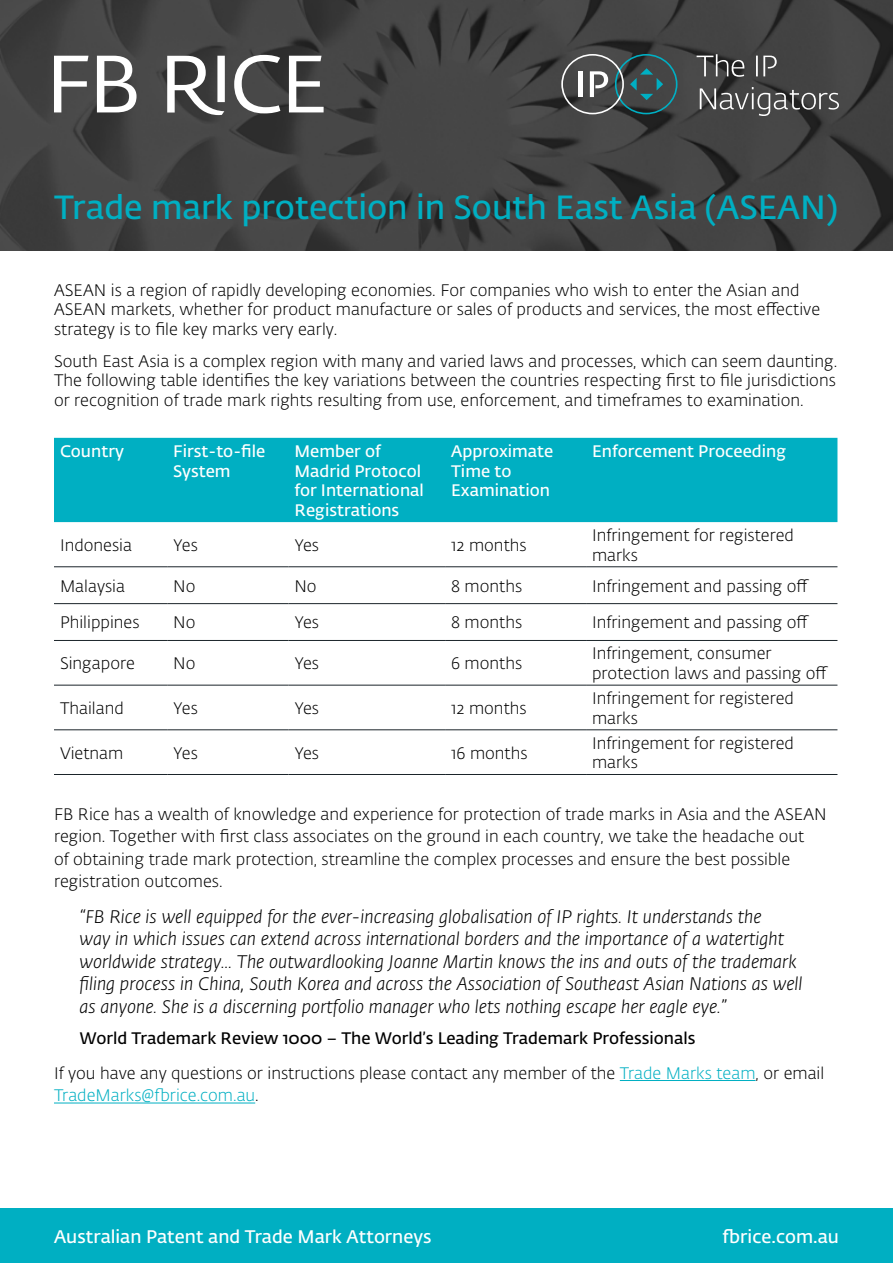
<style>
.page{position:relative;width:893px;height:1263px;background:#fff}
.page>*{position:absolute;margin:0;border:0;box-sizing:border-box;transform-origin:0 0}
.t1{font:600 33.15px "Fedra Sans Alt Std";color:#00afc2}
.t2{font:italic 300 18px/22.5px "Fedra Sans Alt Std";color:#000}
.t3{font:600 18px "Fedra Sans Alt Std";color:#fff}
.t4{font:300 16.5px/19.5px "Fedra Sans Alt Std";color:#000}
.t5{font:600 16.5px/19.8px "Fedra Sans Alt Std";color:#fff}
.t6{font:300 16.5px "Fedra Sans Alt Std";color:#00afc2}
.s1{font-weight:600}
.s2{color:#00afc2}
.s3{color:#000}
</style>
<div class="page">
<img style="left:0;top:0;width:893px;height:251px">
<div style="left:0;top:1209px;width:893px;height:54px;background:#00afc2"></div>
<svg style="left:54px;top:55px;width:270px;height:60px"></svg>
<svg style="left:561px;top:54px;width:116px;height:60px;background:#4f5a5c"></svg>
<svg style="left:697px;top:54px;width:142px;height:62px;background:#545454"></svg>
<div style="left:54px;top:438px;width:783px;height:84px;background:#00afc2"></div>
<hr style="left:54px;top:566px;width:113px;height:1px;background:#1b242a">
<hr style="left:167px;top:566px;width:121px;height:1px;background:#1b242a">
<hr style="left:288px;top:566px;width:157px;height:1px;background:#1b242a">
<hr style="left:445px;top:566px;width:141px;height:1px;background:#1b242a">
<hr style="left:586px;top:566px;width:251px;height:1px;background:#1b242a">
<hr style="left:54px;top:603px;width:113px;height:1px;background:#1b242a">
<hr style="left:167px;top:603px;width:121px;height:1px;background:#1b242a">
<hr style="left:288px;top:603px;width:157px;height:1px;background:#1b242a">
<hr style="left:445px;top:603px;width:141px;height:1px;background:#1b242a">
<hr style="left:586px;top:603px;width:251px;height:1px;background:#1b242a">
<hr style="left:54px;top:640px;width:113px;height:1px;background:#1b242a">
<hr style="left:167px;top:640px;width:121px;height:1px;background:#1b242a">
<hr style="left:288px;top:640px;width:157px;height:1px;background:#1b242a">
<hr style="left:445px;top:640px;width:141px;height:1px;background:#1b242a">
<hr style="left:586px;top:640px;width:251px;height:1px;background:#1b242a">
<hr style="left:54px;top:685px;width:113px;height:1px;background:#1b242a">
<hr style="left:167px;top:685px;width:121px;height:1px;background:#1b242a">
<hr style="left:288px;top:685px;width:157px;height:1px;background:#1b242a">
<hr style="left:445px;top:685px;width:141px;height:1px;background:#1b242a">
<hr style="left:586px;top:685px;width:251px;height:1px;background:#1b242a">
<hr style="left:54px;top:729px;width:113px;height:1px;background:#1b242a">
<hr style="left:167px;top:729px;width:121px;height:1px;background:#1b242a">
<hr style="left:288px;top:729px;width:157px;height:1px;background:#1b242a">
<hr style="left:445px;top:729px;width:141px;height:1px;background:#1b242a">
<hr style="left:586px;top:729px;width:251px;height:1px;background:#1b242a">
<hr style="left:54px;top:774px;width:113px;height:1px;background:#1b242a">
<hr style="left:167px;top:774px;width:121px;height:1px;background:#1b242a">
<hr style="left:288px;top:774px;width:157px;height:1px;background:#1b242a">
<hr style="left:445px;top:774px;width:141px;height:1px;background:#1b242a">
<hr style="left:586px;top:774px;width:251px;height:1px;background:#1b242a">
<hr style="left:620px;top:1080px;width:136px;height:1px;background:#00afc2">
<hr style="left:54px;top:1102px;width:201px;height:1px;background:#00afc2">
<h1 class="t1" style="left:54px;top:187px;width:785px">Trade mark protection in South East Asia (ASEAN)</h1>
<p class="t4" style="left:54px;top:280px;width:768px">ASEAN is a region of rapidly developing economies. For companies who wish to enter the Asian and<br>ASEAN markets, whether for product manufacture or sales of products and services, the most effective strategy is to file key marks very early.</p>
<p class="t4" style="left:54px;top:352px;width:785px;text-align:justify">South East Asia is a complex region with many and varied laws and processes, which can seem daunting.<br>The following table identifies the key variations between the countries respecting first to file jurisdictions or recognition of trade mark rights resulting from use, enforcement, and timeframes to examination.</p>
<p class="t5" style="left:60px;top:441px;width:65px">Country</p>
<p class="t5" style="left:173px;top:441px;width:94px">First-to-file<br>System</p>
<p class="t5" style="left:294px;top:441px;width:131px">Member of<br>Madrid Protocol for International<br>Registrations</p>
<p class="t5" style="left:451px;top:441px;width:104px">Approximate<br>Time to<br>Examination</p>
<p class="t5" style="left:592px;top:441px;width:196px">Enforcement Proceeding</p>
<p class="t4" style="left:60px;top:536px;width:73px">Indonesia</p>
<p class="t4" style="left:173px;top:536px;width:26px">Yes</p>
<p class="t4" style="left:294px;top:536px;width:26px">Yes</p>
<p class="t4" style="left:451px;top:536px;width:77px">12 months</p>
<p class="t4" style="left:592px;top:526px;width:203px">Infringement for registered marks</p>
<p class="t4" style="left:60px;top:576px;width:67px">Malaysia</p>
<p class="t4" style="left:173px;top:576px;width:24px">No</p>
<p class="t4" style="left:294px;top:576px;width:24px">No</p>
<p class="t4" style="left:451px;top:576px;width:73px">8 months</p>
<p class="t4" style="left:592px;top:576px;width:219px">Infringement and passing off</p>
<p class="t4" style="left:60px;top:613px;width:81px">Philippines</p>
<p class="t4" style="left:173px;top:613px;width:24px">No</p>
<p class="t4" style="left:294px;top:613px;width:26px">Yes</p>
<p class="t4" style="left:451px;top:613px;width:73px">8 months</p>
<p class="t4" style="left:592px;top:613px;width:219px">Infringement and passing off</p>
<p class="t4" style="left:60px;top:654px;width:76px">Singapore</p>
<p class="t4" style="left:173px;top:654px;width:24px">No</p>
<p class="t4" style="left:294px;top:654px;width:26px">Yes</p>
<p class="t4" style="left:451px;top:654px;width:73px">6 months</p>
<p class="t4" style="left:592px;top:644px;width:238px">Infringement, consumer protection laws and passing off</p>
<p class="t4" style="left:60px;top:699px;width:65px">Thailand</p>
<p class="t4" style="left:173px;top:699px;width:26px">Yes</p>
<p class="t4" style="left:294px;top:699px;width:26px">Yes</p>
<p class="t4" style="left:451px;top:699px;width:77px">12 months</p>
<p class="t4" style="left:592px;top:689px;width:203px">Infringement for registered marks</p>
<p class="t4" style="left:60px;top:743px;width:65px">Vietnam</p>
<p class="t4" style="left:173px;top:743px;width:26px">Yes</p>
<p class="t4" style="left:294px;top:743px;width:26px">Yes</p>
<p class="t4" style="left:451px;top:743px;width:78px">16 months</p>
<p class="t4" style="left:592px;top:733px;width:203px">Infringement for registered marks</p>
<p class="t4" style="left:54px;top:803px;width:774px;line-height:22.5px">FB Rice has a wealth of knowledge and experience for protection of trade marks in Asia and the ASEAN region. Together with first class associates on the ground in each country, we take the headache out<br>of obtaining trade mark protection, streamline the complex processes and ensure the best possible registration outcomes.</p>
<p class="t2" style="left:80px;top:905px;width:724px">“FB Rice is well equipped for the ever-increasing globalisation of IP rights. It understands the<br>way in which issues can extend across international borders and the importance of a watertight worldwide strategy... The outwardlooking Joanne Martin knows the ins and outs of the trademark filing process in China, South Korea and across the Association of Southeast Asian Nations as well as anyone. She is a discerning portfolio manager who lets nothing escape her eagle eye.”</p>
<p class="t4" style="left:54px;top:1020px;width:772px;line-height:35.2px;text-indent:26px"><span class="s1">World Trademark Review 1000 – The World’s Leading Trademark Professionals<br></span>If you have any questions or instructions please contact any member of the <span class="s2">Trade Marks team</span>, or email</p>
<p class="t6" style="left:54px;top:1086px;width:206px">TradeMarks@fbrice.com.au<span class="s3">.</span></p>
<p class="t3" style="left:54px;top:1226px;width:379px">Australian Patent and Trade Mark Attorneys</p>
<p class="t3" style="left:723px;top:1226px;width:118px">fbrice.com.au</p>
</div>
